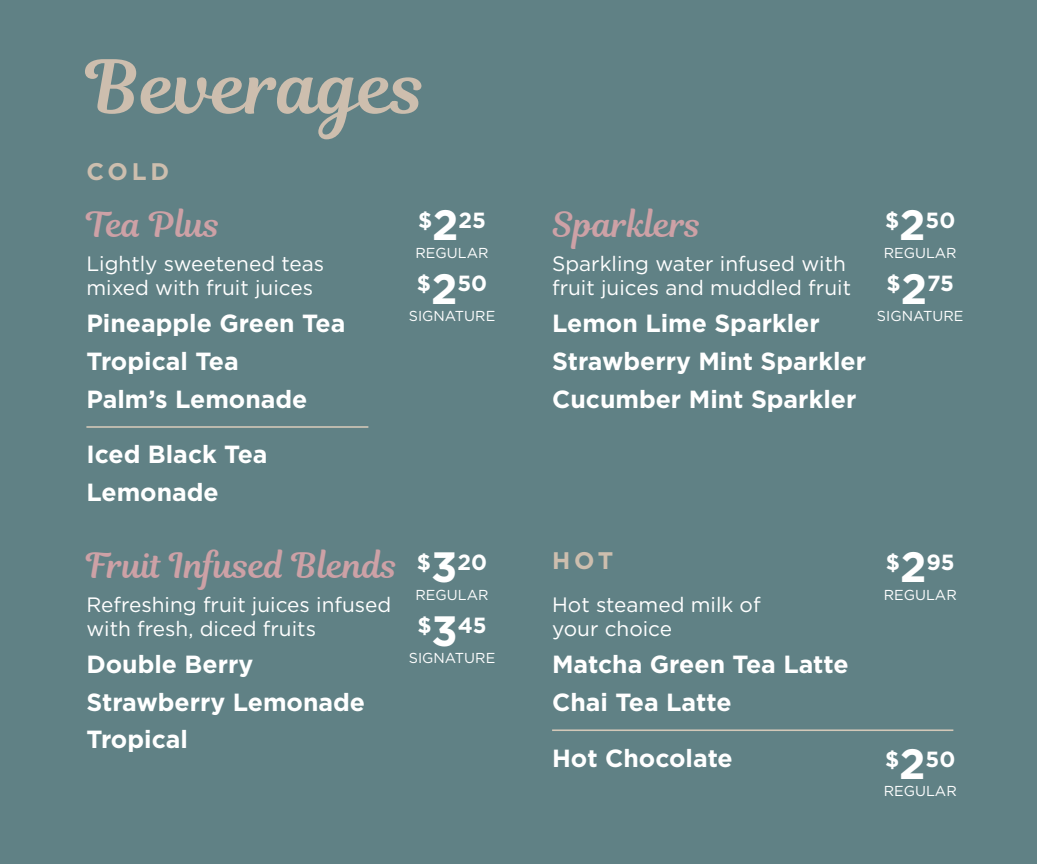
<style>
.page{position:relative;width:1037px;height:864px;background:#608185}
.page>*{position:absolute;margin:0;border:0;box-sizing:border-box;transform-origin:0 0}
.t1{font:72.92px "Magnolia Script";color:#cdbeae}
.t2{font:34.4px "Magnolia Script";color:#cda1a6}
.t3{font:700 24.8px/37.8px "Gotham";color:#fff}
.t4{font:700 24px "Gotham";letter-spacing:.16em;color:#cdbeae}
.t5{font:700 21.92px "Gotham";color:#fff}
.t6{font:20.8px/24px "Gotham";color:#fff}
.t7{font:14.4px "Gotham";color:#fff}
.s1{font-size:42.4px}
</style>
<div class="page">
<hr style="left:552px;top:729px;width:401px;height:2px;background:#d3c8b8">
<hr style="left:86px;top:426px;width:282px;height:2px;background:#d3c8b8">
<h1 class="t1" style="left:86px;top:35px;width:342px">Beverages</h1>
<p class="t4" style="left:86px;top:155px;width:84px">COLD</p>
<h2 class="t2" style="left:86px;top:200px;width:135px">Tea Plus</h2>
<p class="t6" style="left:86px;top:251px;width:239px">Lightly sweetened teas mixed with fruit juices</p>
<p class="t3" style="left:86px;top:304px;width:261px">Pineapple Green Tea<br>Tropical Tea<br>Palm’s Lemonade</p>
<p class="t3" style="left:86px;top:436px;width:183px">Iced Black Tea<br>Lemonade</p>
<p class="t5" style="left:418px;top:206px;width:70px">$<span class="s1">2</span>25</p>
<p class="t5" style="left:417px;top:269px;width:72px">$<span class="s1">2</span>50</p>
<p class="t7" style="left:416px;top:243px;width:74px">REGULAR</p>
<p class="t7" style="left:409px;top:306px;width:88px">SIGNATURE</p>
<h2 class="t2" style="left:86px;top:541px;width:313px">Fruit Infused Blends</h2>
<p class="t6" style="left:86px;top:592px;width:306px">Refreshing fruit juices infused with fresh, diced fruits</p>
<p class="t3" style="left:86px;top:645px;width:280px">Double Berry<br>Strawberry Lemonade<br>Tropical</p>
<p class="t5" style="left:417px;top:548px;width:72px">$<span class="s1">3</span>20</p>
<p class="t5" style="left:417px;top:611px;width:71px">$<span class="s1">3</span>45</p>
<p class="t7" style="left:416px;top:585px;width:74px">REGULAR</p>
<p class="t7" style="left:409px;top:648px;width:88px">SIGNATURE</p>
<h2 class="t2" style="left:552px;top:200px;width:151px">Sparklers</h2>
<p class="t6" style="left:552px;top:251px;width:300px">Sparkling water infused with fruit juices and muddled fruit</p>
<p class="t3" style="left:552px;top:304px;width:315px">Lemon Lime Sparkler<br>Strawberry Mint Sparkler<br>Cucumber Mint Sparkler</p>
<p class="t5" style="left:885px;top:206px;width:72px">$<span class="s1">2</span>50</p>
<p class="t5" style="left:886px;top:269px;width:69px">$<span class="s1">2</span>75</p>
<p class="t7" style="left:884px;top:243px;width:74px">REGULAR</p>
<p class="t7" style="left:877px;top:306px;width:88px">SIGNATURE</p>
<p class="t4" style="left:552px;top:544px;width:63px">HOT</p>
<p class="t6" style="left:552px;top:592px;width:210px">Hot steamed milk of your choice</p>
<p class="t3" style="left:552px;top:645px;width:298px">Matcha Green Tea Latte<br>Chai Tea Latte</p>
<p class="t3" style="left:552px;top:739px;width:182px">Hot Chocolate</p>
<p class="t5" style="left:886px;top:548px;width:70px">$<span class="s1">2</span>95</p>
<p class="t7" style="left:884px;top:585px;width:74px">REGULAR</p>
<p class="t5" style="left:885px;top:744px;width:72px">$<span class="s1">2</span>50</p>
<p class="t7" style="left:884px;top:782px;width:74px">REGULAR</p>
</div>
